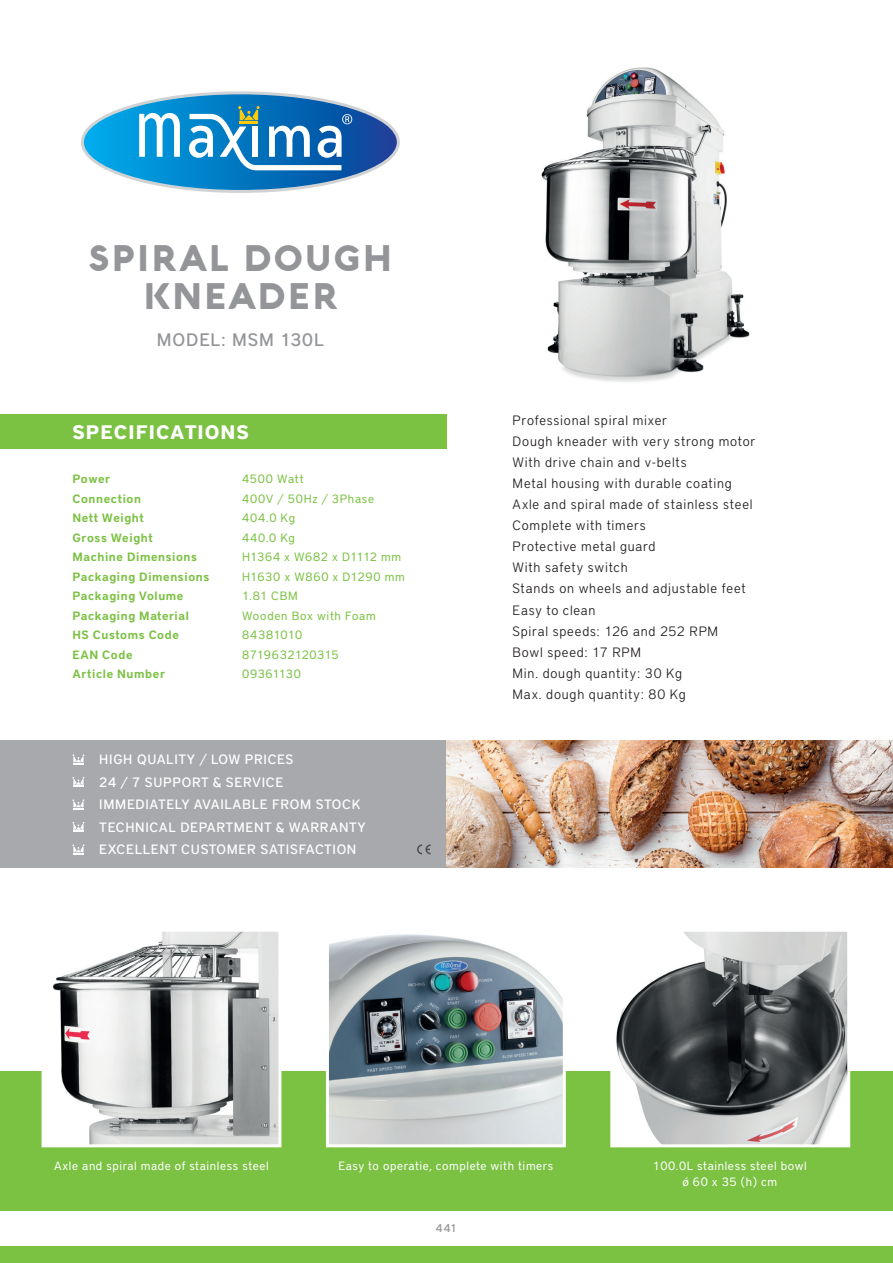
<style>
.page{position:relative;width:893px;height:1263px;background:#fff}
.page>*{position:absolute;margin:0;border:0;box-sizing:border-box;transform-origin:0 0}
.t1{font:900 36px/37.5px "Aquawax";letter-spacing:.05em;color:#939598;text-align:center}
.t2{font:700 19.5px "District Pro";letter-spacing:.05em;color:#fff}
.t3{font:500 18px "District Pro";letter-spacing:.05em;color:#939598}
.t4{font:300 13.5px/21px "District Pro";letter-spacing:.055em;color:#231f20}
.t5{font:500 13.5px/22.5px "District Pro";letter-spacing:.05em;color:#fff}
.t6{font:600 12px/19.5px "District Pro";letter-spacing:.05em;color:#7bc142}
.t7{font:12px/19.5px "District Pro";letter-spacing:.06em;color:#7bc142}
.t8{font:12px/16.5px "District Pro";letter-spacing:.05em;color:#fff;text-align:center}
.t9{font:12px "District Pro";letter-spacing:.045em;color:#78c042}
.t10{font:500 11.25px "District Pro";color:#939598}
</style>
<div class="page">
<div style="left:0;top:1071px;width:893px;height:192px;background:#7bc142"></div>
<div style="left:0;top:1211px;width:893px;height:34px;background:#fff"></div>
<div style="left:0;top:415px;width:446px;height:34px;background:#7bc142"></div>
<svg style="left:82px;top:93px;width:316px;height:99px"></svg>
<div style="left:0;top:740px;width:446px;height:128px;background:#a8a9ad"></div>
<svg style="left:73px;top:754px;width:11px;height:10px"></svg>
<svg style="left:73px;top:777px;width:11px;height:10px"></svg>
<svg style="left:73px;top:799px;width:11px;height:10px"></svg>
<svg style="left:73px;top:844px;width:11px;height:10px"></svg>
<svg style="left:73px;top:822px;width:11px;height:10px"></svg>
<svg style="left:417px;top:844px;width:14px;height:10px"></svg>
<img style="left:446px;top:740px;width:447px;height:128px">
<img style="left:541px;top:67px;width:209px;height:315px">
<svg style="left:325px;top:934px;width:241px;height:214px;background:#a2abaf"></svg>
<svg style="left:610px;top:931px;width:241px;height:217px;background:#8d8f8f"></svg>
<svg style="left:41px;top:931px;width:241px;height:217px"></svg>
<h1 class="t1" style="left:88px;top:239px;width:306px">SPIRAL DOUGH<br>KNEADER</h1>
<h3 class="t3" style="left:157px;top:328px;width:169px">MODEL: MSM 130L</h3>
<h2 class="t2" style="left:73px;top:418px;width:178px">SPECIFICATIONS</h2>
<p class="t6" style="left:73px;top:469px;width:138px">Power<br>Connection<br>Nett Weight<br>Gross Weight<br>Machine Dimensions<br>Packaging Dimensions<br>Packaging Volume<br>Packaging Material<br>HS Customs Code<br>EAN Code<br>Article Number</p>
<p class="t7" style="left:242px;top:469px;width:164px">4500 Watt<br>400V / 50Hz / 3Phase<br>404.0 Kg<br>440.0 Kg<br>H1364 x W682 x D1112 mm<br>H1630 x W860 x D1290 mm<br>1.81 CBM<br>Wooden Box with Foam<br>84381010<br>8719632120315</p>
<p class="t9" style="left:242px;top:666px;width:60px">09361130</p>
<p class="t5" style="left:99px;top:748px;width:268px">HIGH QUALITY / LOW PRICES<br>24 / 7 SUPPORT &amp; SERVICE<br>IMMEDIATELY AVAILABLE FROM STOCK<br>TECHNICAL DEPARTMENT &amp; WARRANTY<br>EXCELLENT CUSTOMER SATISFACTION</p>
<p class="t4" style="left:513px;top:409px;width:244px">Professional spiral mixer<br>Dough kneader with very strong motor<br>With drive chain and v-belts<br>Metal housing with durable coating<br>Axle and spiral made of stainless steel<br>Complete with timers<br>Protective metal guard<br>With safety switch<br>Stands on wheels and adjustable feet<br>Easy to clean<br>Spiral speeds: 126 and 252 RPM<br>Bowl speed: 17 RPM<br>Min. dough quantity: 30 Kg<br>Max. dough quantity: 80 Kg</p>
<p class="t8" style="left:54px;top:1157px;width:216px">Axle and spiral made of stainless steel</p>
<p class="t8" style="left:338px;top:1157px;width:216px">Easy to operatie, complete with timers</p>
<p class="t8" style="left:653px;top:1157px;width:155px">100.0L stainless steel bowl ø 60 x 35 (h) cm</p>
<p class="t10" style="left:436px;top:1221px;width:23px">441</p>
</div>
